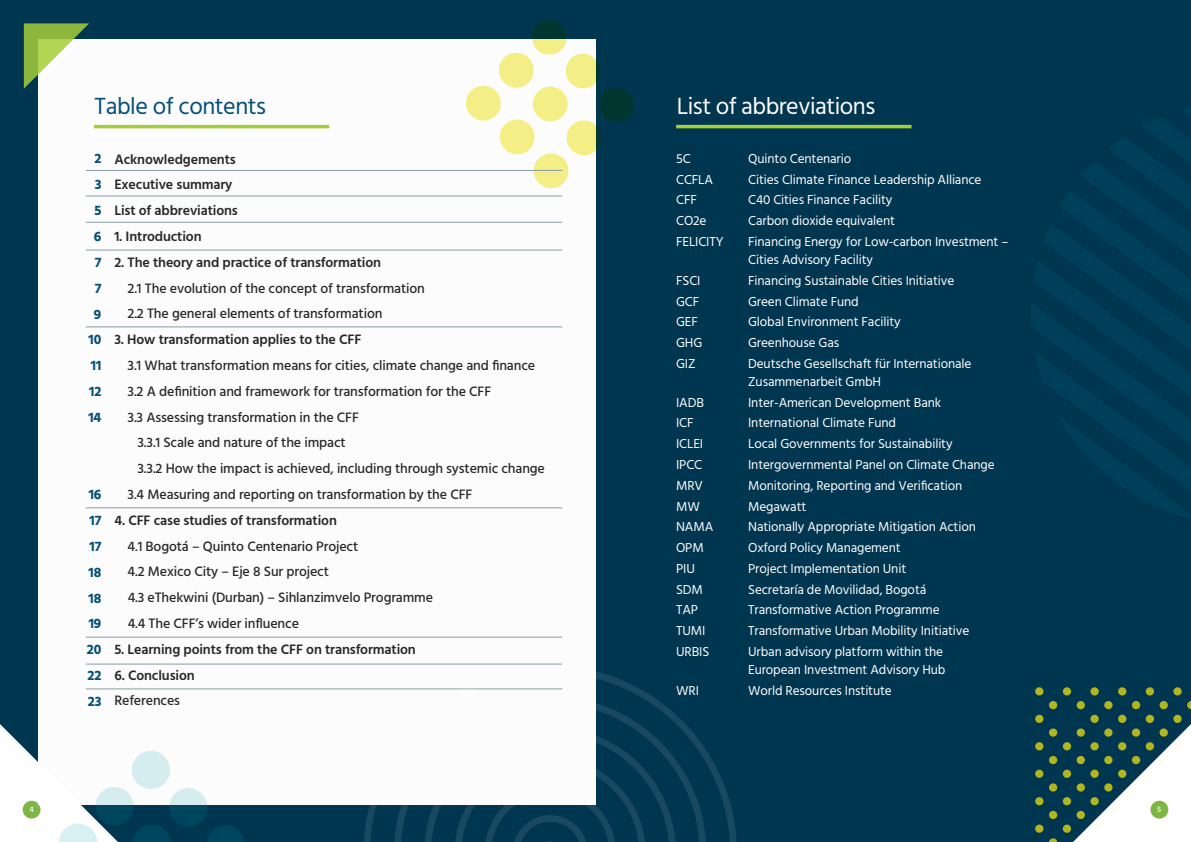
<style>
.page{position:relative;width:1191px;height:842px;background:#003650}
.page>*{position:absolute;margin:0;border:0;box-sizing:border-box;transform-origin:0 0}
.t1{font:24px "Hind";letter-spacing:-.02em;color:#fff}
.t2{font:24px "Hind";letter-spacing:-.02em;color:#054f78}
.t3{font:500 14px/25.8px "Hind";letter-spacing:-.01em;color:#292829}
.t4{font:600 14px/25.8px "Hind";letter-spacing:-.01em;color:#292829}
.t5{font:700 14px/25.9px "Hind";letter-spacing:-.01em;color:#054f78;text-align:center}
.t6{font:13.3px/18px "Hind";letter-spacing:-.01em;color:#fff}
.t7{font:500 8.2px "Hind";color:#fff}
</style>
<div class="page">
<div style="left:1049px;top:701px;width:8px;height:8px;background:#b1b620;border-radius:50%"></div>
<svg style="left:1062px;top:687px;width:9px;height:8px"></svg>
<div style="left:1035px;top:687px;width:8px;height:8px;background:#b1b620;border-radius:50%"></div>
<svg style="left:1076px;top:701px;width:9px;height:8px"></svg>
<div style="left:1049px;top:756px;width:8px;height:8px;background:#b1b620;border-radius:50%"></div>
<svg style="left:1049px;top:728px;width:8px;height:9px"></svg>
<svg style="left:1062px;top:742px;width:9px;height:8px"></svg>
<div style="left:1035px;top:742px;width:8px;height:8px;background:#b1b620;border-radius:50%"></div>
<div style="left:1035px;top:715px;width:8px;height:8px;background:#b1b620;border-radius:50%"></div>
<div style="left:1049px;top:811px;width:8px;height:8px;background:#b1b620;border-radius:50%"></div>
<svg style="left:1049px;top:783px;width:8px;height:9px"></svg>
<svg style="left:1062px;top:797px;width:9px;height:8px"></svg>
<div style="left:1035px;top:797px;width:8px;height:8px;background:#b1b620;border-radius:50%"></div>
<svg style="left:1062px;top:770px;width:9px;height:8px"></svg>
<div style="left:1035px;top:770px;width:8px;height:8px;background:#b1b620;border-radius:50%"></div>
<svg style="left:1049px;top:838px;width:8px;height:4px"></svg>
<svg style="left:1062px;top:824px;width:9px;height:9px"></svg>
<svg style="left:1035px;top:824px;width:8px;height:9px"></svg>
<div style="left:1104px;top:701px;width:8px;height:8px;background:#b1b620;border-radius:50%"></div>
<div style="left:1118px;top:687px;width:8px;height:8px;background:#b1b620;border-radius:50%"></div>
<div style="left:1090px;top:687px;width:8px;height:8px;background:#b1b620;border-radius:50%"></div>
<svg style="left:1132px;top:701px;width:8px;height:8px"></svg>
<div style="left:1118px;top:715px;width:8px;height:8px;background:#b1b620;border-radius:50%"></div>
<div style="left:1090px;top:715px;width:8px;height:8px;background:#b1b620;border-radius:50%"></div>
<div style="left:1159px;top:701px;width:8px;height:8px;background:#b1b620;border-radius:50%"></div>
<div style="left:1173px;top:687px;width:8px;height:8px;background:#b1b620;border-radius:50%"></div>
<svg style="left:1145px;top:687px;width:9px;height:8px"></svg>
<svg style="left:1187px;top:701px;width:4px;height:8px"></svg>
<div style="left:1173px;top:715px;width:8px;height:8px;background:#b1b620;border-radius:50%"></div>
<svg style="left:1145px;top:715px;width:9px;height:8px"></svg>
<svg style="left:1073px;top:724px;width:118px;height:118px"></svg>
<div style="left:38px;top:39px;width:557px;height:765px;background:#fff"></div>
<svg style="left:24px;top:23px;width:65px;height:66px"></svg>
<div style="left:1150px;top:801px;width:18px;height:17px;background:#7db642;border-radius:50%"></div>
<svg style="left:0;top:724px;width:247px;height:118px"></svg>
<svg style="left:466px;top:20px;width:169px;height:170px"></svg>
<hr style="left:676px;top:125px;width:235px;height:3px;background:#a6ce39">
<hr style="left:94px;top:125px;width:235px;height:3px;background:#a6ce39">
<hr style="left:86px;top:170px;width:476px;height:1px;background:#8a9ea3">
<hr style="left:86px;top:196px;width:476px;height:1px;background:#8a9ea3">
<hr style="left:86px;top:222px;width:476px;height:1px;background:#8a9ea3">
<hr style="left:86px;top:250px;width:476px;height:1px;background:#8a9ea3">
<hr style="left:86px;top:327px;width:476px;height:1px;background:#8a9ea3">
<hr style="left:86px;top:508px;width:476px;height:1px;background:#8a9ea3">
<hr style="left:86px;top:637px;width:476px;height:1px;background:#8a9ea3">
<hr style="left:86px;top:664px;width:476px;height:1px;background:#8a9ea3">
<hr style="left:86px;top:689px;width:476px;height:1px;background:#8a9ea3">
<svg style="left:363px;top:666px;width:374px;height:176px"></svg>
<h1 class="t2" style="left:95px;top:90px;width:173px">Table of contents</h1>
<p class="t4" style="left:114px;top:147px;width:125px">Acknowledgements<br>Executive summary<br>List of abbreviations</p>
<p class="t4" style="left:114px;top:224px;width:89px">1. Introduction</p>
<p class="t4" style="left:114px;top:250px;width:268px">2. The theory and practice of transformation</p>
<p class="t3" style="left:128px;top:276px;width:299px">2.1 The evolution of the concept of transformation<br>2.2 The general elements of transformation</p>
<p class="t4" style="left:114px;top:327px;width:248px">3. How transformation applies to the CFF</p>
<p class="t3" style="left:128px;top:353px;width:409px">3.1 What transformation means for cities, climate change and finance</p>
<p class="t3" style="left:128px;top:379px;width:365px">3.2 A definition and framework for transformation for the CFF</p>
<p class="t3" style="left:128px;top:405px;width:233px">3.3 Assessing transformation in the CFF</p>
<p class="t3" style="left:137px;top:431px;width:210px">3.3.1 Scale and nature of the impact</p>
<p class="t3" style="left:137px;top:456px;width:409px">3.3.2 How the impact is achieved, including through systemic change</p>
<p class="t3" style="left:128px;top:482px;width:346px">3.4 Measuring and reporting on transformation by the CFF</p>
<p class="t4" style="left:114px;top:508px;width:224px">4. CFF case studies of transformation</p>
<p class="t3" style="left:128px;top:534px;width:307px">4.1 Bogotá – Quinto Centenario Project<br>4.2 Mexico City – Eje 8 Sur project<br>4.3 eThekwini (Durban) – Sihlanzimvelo Programme 4.4 The CFF’s wider influence</p>
<p class="t4" style="left:114px;top:637px;width:303px">5. Learning points from the CFF on transformation</p>
<p class="t4" style="left:114px;top:663px;width:82px">6. Conclusion</p>
<p class="t3" style="left:114px;top:689px;width:67px">References</p>
<p class="t5" style="left:88px;top:145px;width:15px">2<br>3<br>5<br>6<br>7<br>7<br>9<br>10<br>11<br>12<br>14</p>
<p class="t5" style="left:87px;top:482px;width:16px;text-align:justify">16<br>17<br>17<br>18<br>18<br>19<br>20<br>22<br>23</p>
<h1 class="t1" style="left:677px;top:90px;width:200px">List of abbreviations</h1>
<p class="t6" style="left:676px;top:150px;width:16px">5C</p>
<p class="t6" style="left:748px;top:150px;width:105px">Quinto Centenario</p>
<p class="t6" style="left:676px;top:171px;width:38px">CCFLA</p>
<p class="t6" style="left:748px;top:171px;width:235px">Cities Climate Finance Leadership Alliance</p>
<p class="t6" style="left:676px;top:192px;width:22px">CFF</p>
<p class="t6" style="left:748px;top:192px;width:146px">C40 Cities Finance Facility</p>
<p class="t6" style="left:676px;top:212px;width:32px">CO2e</p>
<p class="t6" style="left:748px;top:212px;width:148px">Carbon dioxide equivalent</p>
<p class="t6" style="left:676px;top:233px;width:49px">FELICITY</p>
<p class="t6" style="left:748px;top:233px;width:262px">Financing Energy for Low-carbon Investment –<br>Cities Advisory Facility</p>
<p class="t6" style="left:676px;top:272px;width:26px">FSCI</p>
<p class="t6" style="left:748px;top:272px;width:208px">Financing Sustainable Cities Initiative</p>
<p class="t6" style="left:676px;top:293px;width:25px">GCF</p>
<p class="t6" style="left:748px;top:293px;width:112px">Green Climate Fund</p>
<p class="t6" style="left:676px;top:313px;width:23px">GEF</p>
<p class="t6" style="left:748px;top:313px;width:154px">Global Environment Facility</p>
<p class="t6" style="left:676px;top:334px;width:28px">GHG</p>
<p class="t6" style="left:748px;top:334px;width:93px">Greenhouse Gas</p>
<p class="t6" style="left:676px;top:355px;width:21px">GIZ</p>
<p class="t6" style="left:748px;top:355px;width:225px">Deutsche Gesellschaft für Internationale<br>Zusammenarbeit GmbH</p>
<p class="t6" style="left:676px;top:394px;width:29px">IADB</p>
<p class="t6" style="left:748px;top:394px;width:194px">Inter-American Development Bank</p>
<p class="t6" style="left:676px;top:415px;width:19px">ICF</p>
<p class="t6" style="left:748px;top:415px;width:149px">International Climate Fund</p>
<p class="t6" style="left:676px;top:435px;width:29px">ICLEI</p>
<p class="t6" style="left:748px;top:435px;width:206px">Local Governments for Sustainability</p>
<p class="t6" style="left:676px;top:456px;width:28px">IPCC</p>
<p class="t6" style="left:748px;top:456px;width:248px">Intergovernmental Panel on Climate Change</p>
<p class="t6" style="left:676px;top:477px;width:28px">MRV</p>
<p class="t6" style="left:748px;top:477px;width:216px">Monitoring, Reporting and Verification</p>
<p class="t6" style="left:676px;top:498px;width:25px">MW</p>
<p class="t6" style="left:748px;top:498px;width:60px">Megawatt</p>
<p class="t6" style="left:676px;top:518px;width:39px">NAMA</p>
<p class="t6" style="left:748px;top:518px;width:229px">Nationally Appropriate Mitigation Action</p>
<p class="t6" style="left:676px;top:539px;width:29px">OPM</p>
<p class="t6" style="left:748px;top:539px;width:154px">Oxford Policy Management</p>
<p class="t6" style="left:676px;top:560px;width:20px">PIU</p>
<p class="t6" style="left:748px;top:560px;width:160px">Project Implementation Unit</p>
<p class="t6" style="left:676px;top:581px;width:28px">SDM</p>
<p class="t6" style="left:748px;top:581px;width:180px">Secretaría de Movilidad, Bogotá</p>
<p class="t6" style="left:676px;top:602px;width:24px">TAP</p>
<p class="t6" style="left:748px;top:602px;width:193px">Transformative Action Programme</p>
<p class="t6" style="left:676px;top:622px;width:31px">TUMI</p>
<p class="t6" style="left:748px;top:622px;width:223px">Transformative Urban Mobility Initiative</p>
<p class="t6" style="left:676px;top:643px;width:35px">URBIS</p>
<p class="t6" style="left:748px;top:643px;width:199px">Urban advisory platform within the<br>European Investment Advisory Hub</p>
<p class="t6" style="left:676px;top:682px;width:24px">WRI</p>
<p class="t6" style="left:748px;top:682px;width:145px">World Resources Institute</p>
<p class="t7" style="left:26px;top:804px;width:9px">44</p>
<p class="t7" style="left:1157px;top:804px;width:9px">55</p>
</div>
